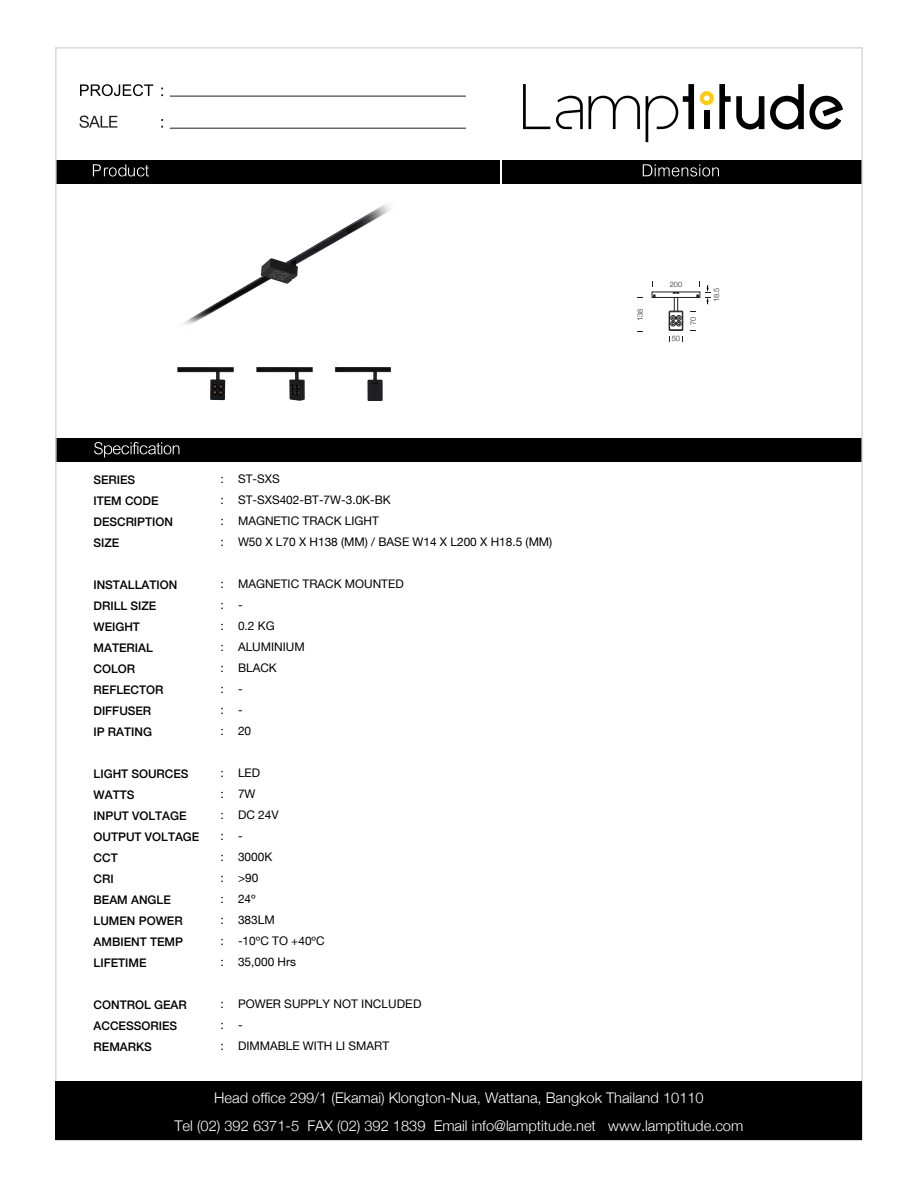
<style>
.page{position:relative;width:918px;height:1188px;background:#fff}
.page>*{position:absolute;margin:0;border:0;box-sizing:border-box;transform-origin:0 0}
.t1{font:300 14.7px/27.8px "Helvetica Neue";letter-spacing:-.005em;color:#fff;text-align:center}
.t2{font:11.85px/21px "Helvetica Neue";color:#000;text-align:justify}
.t3{font:500 11.85px/21px "Helvetica Neue";color:#000}
.t4{font:300 7.5px "Helvetica Neue";color:#231f20}
.s1{font-family:"Arial Unicode MS"}
</style>
<div class="page">
<div style="left:56px;top:438px;width:806px;height:23px;background:#000"></div>
<div style="left:503px;top:160px;width:359px;height:23px;background:#000"></div>
<div style="left:56px;top:160px;width:444px;height:23px;background:#000"></div>
<svg style="left:93px;top:164px;width:56px;height:12px"></svg>
<svg style="left:643px;top:164px;width:76px;height:12px"></svg>
<svg style="left:94px;top:442px;width:85px;height:16px"></svg>
<svg style="left:80px;top:116px;width:37px;height:12px"></svg>
<hr style="left:170px;top:96px;width:296px;height:1px;background:#231f20">
<hr style="left:170px;top:128px;width:296px;height:1px;background:#231f20">
<svg style="left:80px;top:84px;width:73px;height:12px"></svg>
<div style="left:56px;top:1081px;width:806px;height:59px;background:#000"></div>
<svg style="left:523px;top:84px;width:27px;height:45px"></svg>
<svg style="left:589px;top:96px;width:51px;height:33px"></svg>
<svg style="left:556px;top:96px;width:27px;height:33px"></svg>
<svg style="left:646px;top:84px;width:48px;height:58px"></svg>
<svg style="left:700px;top:84px;width:64px;height:46px"></svg>
<svg style="left:770px;top:84px;width:73px;height:46px"></svg>
<img style="left:183px;top:204px;width:208px;height:121px">
<img style="left:256px;top:367px;width:57px;height:34px">
<img style="left:335px;top:367px;width:56px;height:34px">
<img style="left:177px;top:367px;width:57px;height:34px">
<svg style="left:697px;top:281px;width:13px;height:23px"></svg>
<div style="left:652px;top:292px;width:48px;height:6px;border:1px solid #231f20"></div>
<div style="left:674px;top:297px;width:4px;height:14px;border:1px solid #231f20"></div>
<svg style="left:671px;top:315px;width:10px;height:11px"></svg>
<div style="left:669px;top:311px;width:14px;height:20px;border:1px solid #231f20"></div>
<div style="left:669px;top:312px;width:14px;height:18px;border:1px solid #231f20"></div>
<p class="t3" style="left:94px;top:469px;width:81px">SERIES<br>ITEM CODE<br>DESCRIPTION<br>SIZE</p>
<p class="t3" style="left:94px;top:574px;width:85px">INSTALLATION<br>DRILL SIZE<br>WEIGHT<br>MATERIAL<br>COLOR<br>REFLECTOR<br>DIFFUSER<br>IP RATING</p>
<p class="t3" style="left:94px;top:763px;width:107px">LIGHT SOURCES<br>WATTS<br>INPUT VOLTAGE<br>OUTPUT VOLTAGE<br>CCT<br>CRI<br>BEAM ANGLE<br>LUMEN POWER<br>AMBIENT TEMP<br>LIFETIME</p>
<p class="t3" style="left:94px;top:994px;width:95px">CONTROL GEAR<br>ACCESSORIES<br>REMARKS</p>
<p class="t2" style="left:221px;top:469px;width:5px">: : : :</p>
<p class="t2" style="left:221px;top:574px;width:5px">: : : : : : : :</p>
<p class="t2" style="left:221px;top:763px;width:5px">: : : : : : : : : :</p>
<p class="t2" style="left:221px;top:994px;width:5px">: : :</p>
<p class="t2" style="left:238px;top:469px;width:316px;text-align:left">ST-SXS<br>ST-SXS402-BT-7W-3.0K-BK<br>MAGNETIC TRACK LIGHT<br>W50 X L70 X H138 (MM) / BASE W14 X L200 X H18.5 (MM)</p>
<p class="t2" style="left:238px;top:574px;width:167px;text-align:left">MAGNETIC TRACK MOUNTED -<br>0.2 KG<br>ALUMINIUM<br>BLACK<br>-<br>-<br>20</p>
<p class="t2" style="left:238px;top:763px;width:88px;text-align:left">LED<br>7W<br>DC 24V<br>-<br>3000K<br>&gt;90<br>24º<br>383LM<br>-10ºC TO +40ºC<br>35,000 Hrs</p>
<p class="t2" style="left:238px;top:994px;width:185px;text-align:left">POWER SUPPLY NOT <span class="s1">INCLUDED </span>-<br>DIMMABLE WITH LI SMART</p>
<p class="t4" style="left:634px;top:321px;width:14px;rotate:-90deg">138</p>
<p class="t4" style="left:670px;top:278px;width:14px">200</p>
<p class="t4" style="left:672px;top:333px;width:10px">50</p>
<p class="t4" style="left:687px;top:325px;width:10px;rotate:-90deg">70</p>
<p class="t4" style="left:711px;top:302px;width:16px;rotate:-90deg">18.5</p>
<p class="t1" style="left:175px;top:1083px;width:570px">Head office 299/1 (Ekamai) Klongton-Nua, Wattana, Bangkok Thailand 10110<br>Tel (02) 392 6371-5 FAX (02) 392 1839 Email info@lamptitude.net www.lamptitude.com</p>
</div>
